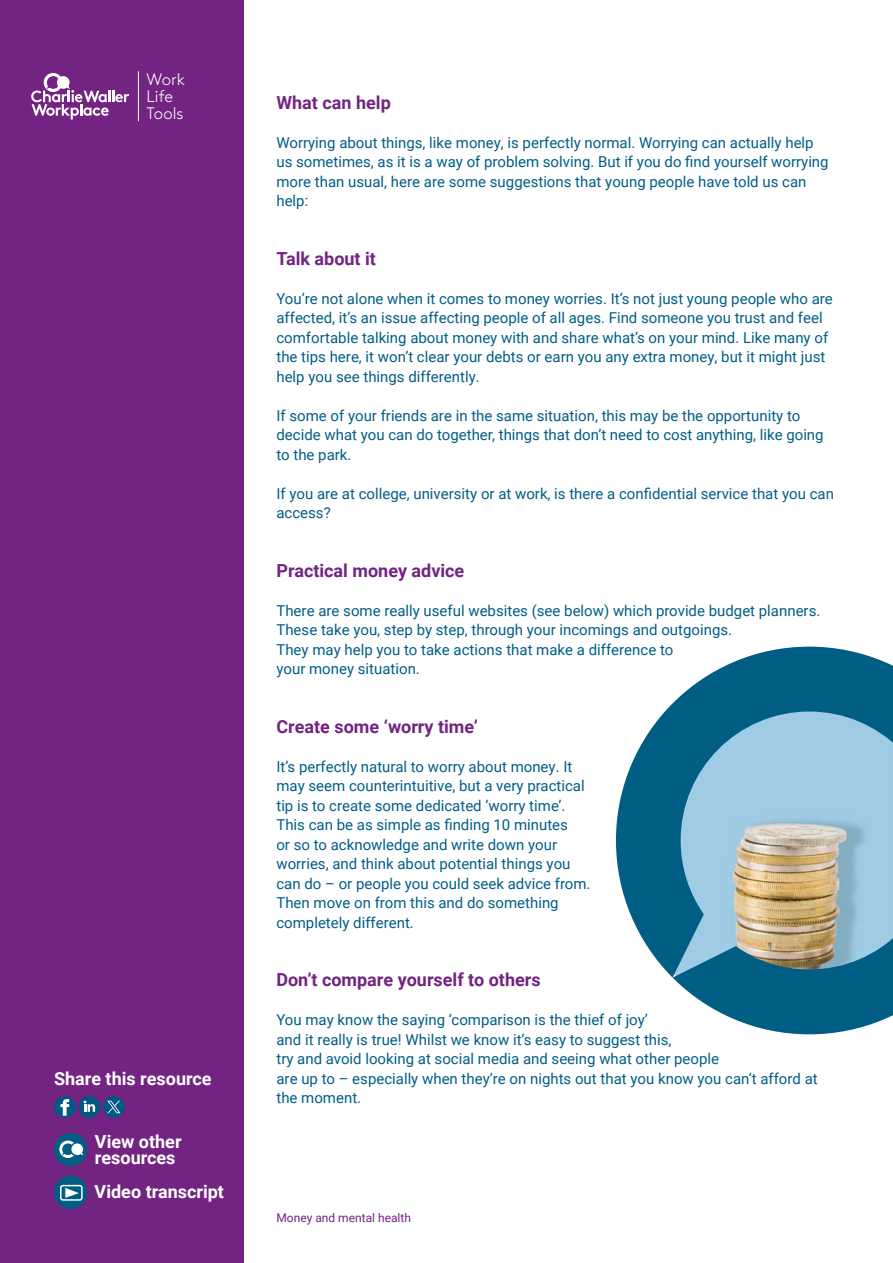
<style>
.page{position:relative;width:893px;height:1263px;background:#fff}
.page>*{position:absolute;margin:0;border:0;box-sizing:border-box;transform-origin:0 0}
.t1{font:700 18px "Roboto";color:#732482}
.t2{font:700 18px/16.5px "Roboto";color:#fff}
.t3{font:300 16.65px/16.8px "Brown";color:#fff}
.t4{font:15px/19.5px "Roboto";color:#005e85}
.t5{font:12px "Roboto";color:#732482}
</style>
<div class="page">
<div style="left:0;top:0;width:244px;height:1263px;background:#732482"></div>
<svg style="left:31px;top:73px;width:98px;height:47px"></svg>
<hr style="left:138px;top:71px;width:1px;height:50px;background:#fff">
<svg style="left:616px;top:647px;width:277px;height:387px"></svg>
<div style="left:55px;top:1134px;width:31px;height:31px;background:#005e85;border-radius:50%"></div>
<div style="left:54px;top:1133px;width:33px;height:33px;border:2px solid #005e85;border-radius:50%"></div>
<svg style="left:59px;top:1140px;width:24px;height:18px"></svg>
<div style="left:55px;top:1176px;width:31px;height:32px;background:#005e85;border-radius:50%"></div>
<div style="left:54px;top:1176px;width:33px;height:33px;border:2px solid #005e85;border-radius:50%"></div>
<svg style="left:65px;top:1188px;width:14px;height:10px"></svg>
<div style="left:60px;top:1185px;width:23px;height:16px;border:2px solid #fff;border-radius:2px"></div>
<div style="left:54px;top:1096px;width:22px;height:22px;background:#005884;border-radius:50%"></div>
<svg style="left:60px;top:1099px;width:9px;height:17px"></svg>
<div style="left:79px;top:1096px;width:21px;height:22px;background:#005884;border-radius:50%"></div>
<svg style="left:84px;top:1101px;width:11px;height:11px"></svg>
<svg style="left:103px;top:1096px;width:22px;height:22px"></svg>
<svg style="left:107px;top:1101px;width:14px;height:12px"></svg>
<p class="t3" style="left:147px;top:70px;width:40px">Work<br>Life<br>Tools</p>
<p class="t2" style="left:54px;top:1069px;width:159px">Share this resource</p>
<p class="t2" style="left:95px;top:1132px;width:88px">View other resources</p>
<p class="t2" style="left:95px;top:1183px;width:131px">Video transcript</p>
<p class="t1" style="left:276px;top:90px;width:116px">What can help</p>
<p class="t4" style="left:276px;top:132px;width:554px">Worrying about things, like money, is perfectly normal. Worrying can actually help us sometimes, as it is a way of problem solving. But if you do find yourself worrying more than usual, here are some suggestions that young people have told us can help:</p>
<p class="t1" style="left:276px;top:246px;width:101px">Talk about it</p>
<p class="t4" style="left:276px;top:288px;width:558px">You’re not alone when it comes to money worries. It’s not just young people who are affected, it’s an issue affecting people of all ages. Find someone you trust and feel comfortable talking about money with and share what’s on your mind. Like many of the tips here, it won’t clear your debts or earn you any extra money, but it might just help you see things differently.</p>
<p class="t4" style="left:276px;top:405px;width:549px">If some of your friends are in the same situation, this may be the opportunity to decide what you can do together, things that don’t need to cost anything, like going to the park.</p>
<p class="t4" style="left:276px;top:483px;width:559px">If you are at college, university or at work, is there a confidential service that you can access?</p>
<p class="t1" style="left:276px;top:558px;width:189px">Practical money advice</p>
<p class="t4" style="left:276px;top:600px;width:545px">There are some really useful websites (see below) which provide budget planners.<br>These take you, step by step, through your incomings and outgoings.<br>They may help you to take actions that make a difference to<br>your money situation.</p>
<p class="t1" style="left:276px;top:714px;width:203px">Create some ‘worry time’</p>
<p class="t4" style="left:276px;top:756px;width:316px">It’s perfectly natural to worry about money. It may seem counterintuitive, but a very practical tip is to create some dedicated ‘worry time’.<br>This can be as simple as finding 10 minutes<br>or so to acknowledge and write down your worries, and think about potential things you can do – or people you could seek advice from.<br>Then move on from this and do something completely different.</p>
<p class="t1" style="left:276px;top:967px;width:266px">Don’t compare yourself to others</p>
<p class="t4" style="left:276px;top:1010px;width:543px">You may know the saying ‘comparison is the thief of joy’<br>and it really is true! Whilst we know it’s easy to suggest this,<br>try and avoid looking at social media and seeing what other people<br>are up to – especially when they’re on nights out that you know you can’t afford at the moment.</p>
<p class="t5" style="left:276px;top:1209px;width:136px">Money and mental health</p>
</div>
